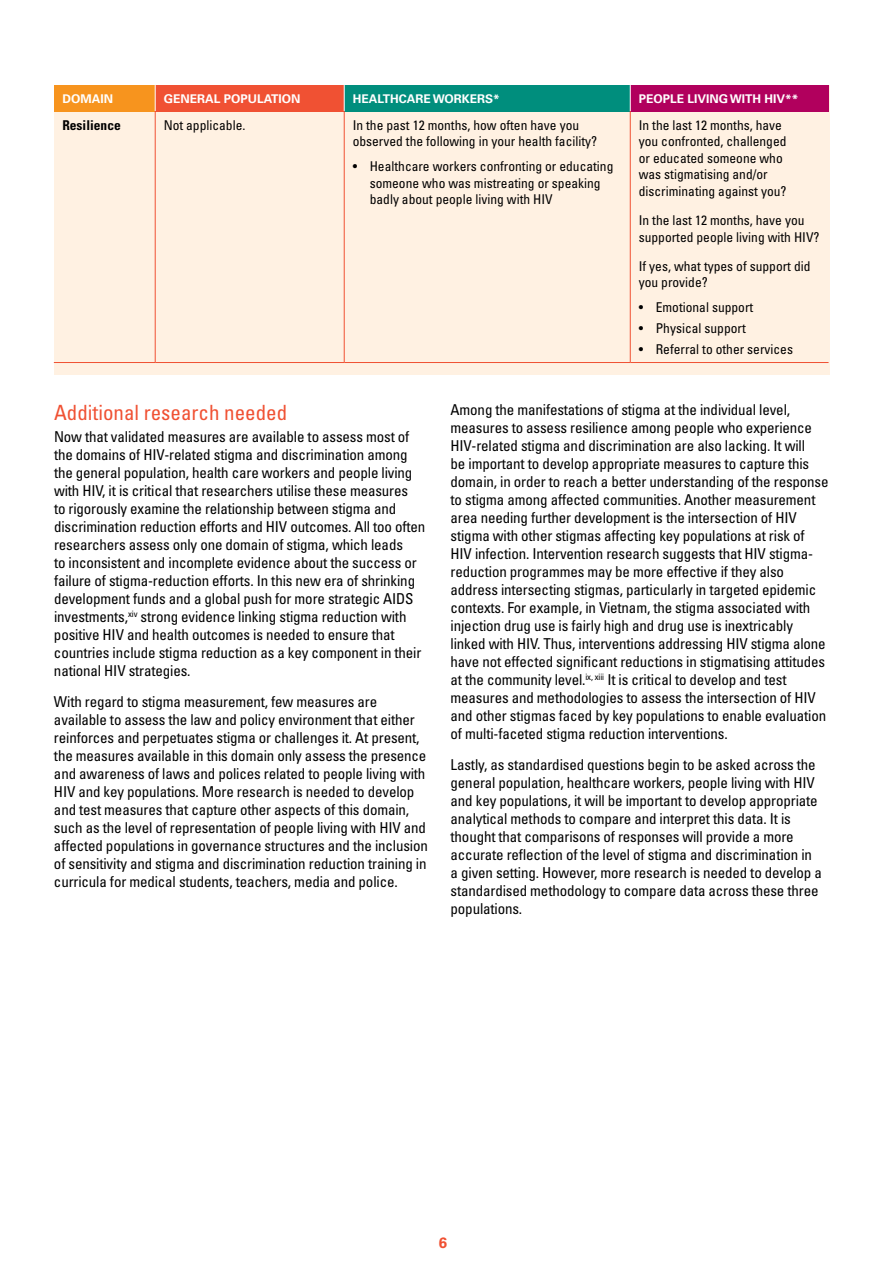
<style>
.page{position:relative;width:893px;height:1263px;background:#fff}
.page>*{position:absolute;margin:0;border:0;box-sizing:border-box;transform-origin:0 0}
.t1{font:condensed 21px "Univers";color:#f05133}
.t2{font:condensed 15px/18px "Univers";letter-spacing:-.01em;color:#000}
.t3{font:700 15px "Univers";color:#f05133}
.t4{font:condensed 13.5px/16.5px "Univers";color:#000}
.t5{font:700 condensed 13.5px "Univers";color:#000}
.t6{font:700 12px "Univers";color:#fff}
</style>
<div class="page">
<div style="left:54px;top:85px;width:775px;height:290px;background:#fff1e2"></div>
<div style="left:54px;top:85px;width:101px;height:26px;background:#f7941e"></div>
<div style="left:155px;top:85px;width:189px;height:26px;background:#f05133"></div>
<div style="left:344px;top:85px;width:286px;height:26px;background:#008e7d"></div>
<div style="left:630px;top:85px;width:198px;height:26px;background:#b1005d"></div>
<svg style="left:155px;top:85px;width:1px;height:26px"></svg>
<svg style="left:344px;top:85px;width:1px;height:26px"></svg>
<svg style="left:630px;top:85px;width:1px;height:26px"></svg>
<hr style="left:155px;top:111px;width:1px;height:251px;background:#f05133">
<hr style="left:344px;top:111px;width:1px;height:251px;background:#f05133">
<hr style="left:630px;top:111px;width:1px;height:251px;background:#f05133">
<hr style="left:54px;top:362px;width:101px;height:1px;background:#f05133">
<hr style="left:155px;top:362px;width:189px;height:1px;background:#f05133">
<hr style="left:344px;top:362px;width:286px;height:1px;background:#f05133">
<hr style="left:630px;top:362px;width:198px;height:1px;background:#f05133">
<p class="t6" style="left:62px;top:91px;width:52px">DOMAIN</p>
<p class="t6" style="left:164px;top:91px;width:138px">GENERAL POPULATION</p>
<p class="t6" style="left:353px;top:91px;width:149px">HEALTHCARE WORKERS*</p>
<p class="t6" style="left:639px;top:91px;width:161px">PEOPLE LIVING WITH HIV**</p>
<p class="t5" style="left:62px;top:117px;width:60px">Resilience</p>
<p class="t4" style="left:164px;top:117px;width:83px">Not applicable.</p>
<p class="t4" style="left:353px;top:117px;width:246px">In the past 12 months, how often have you observed the following in your health facility?</p>
<p class="t4" style="left:370px;top:158px;width:245px;text-indent:-17px">• Healthcare workers confronting or educating someone who was mistreating or speaking badly about people living with HIV</p>
<p class="t4" style="left:639px;top:117px;width:149px">In the last 12 months, have you confronted, challenged or educated someone who was stigmatising and/or discriminating against you?</p>
<p class="t4" style="left:639px;top:212px;width:182px">In the last 12 months, have you supported people living with HIV?</p>
<p class="t4" style="left:639px;top:258px;width:173px">If yes, what types of support did you provide?</p>
<p class="t4" style="left:639px;top:299px;width:116px">• Emotional support</p>
<p class="t4" style="left:639px;top:320px;width:108px">• Physical support</p>
<p class="t4" style="left:639px;top:341px;width:156px">• Referral to other services</p>
<h1 class="t1" style="left:54px;top:399px;width:235px">Additional research needed</h1>
<p class="t2" style="left:54px;top:428px;width:373px">Now that validated measures are available to assess most of the domains of HIV-related stigma and discrimination among the general population, health care workers and people living with HIV, it is critical that researchers utilise these measures<br>to rigorously examine the relationship between stigma and discrimination reduction efforts and HIV outcomes. All too often researchers assess only one domain of stigma, which leads<br>to inconsistent and incomplete evidence about the success or failure of stigma-reduction efforts. In this new era of shrinking development funds and a global push for more strategic AIDS investments,<sup>xiv</sup> strong evidence linking stigma reduction with positive HIV and health outcomes is needed to ensure that countries include stigma reduction as a key component in their national HIV strategies.</p>
<p class="t2" style="left:54px;top:692px;width:375px">With regard to stigma measurement, few measures are available to assess the law and policy environment that either reinforces and perpetuates stigma or challenges it. At present, the measures available in this domain only assess the presence and awareness of laws and polices related to people living with HIV and key populations. More research is needed to develop and test measures that capture other aspects of this domain, such as the level of representation of people living with HIV and affected populations in governance structures and the inclusion of sensitivity and stigma and discrimination reduction training in curricula for medical students, teachers, media and police.</p>
<p class="t2" style="left:451px;top:401px;width:379px">Among the manifestations of stigma at the individual level, measures to assess resilience among people who experience HIV-related stigma and discrimination are also lacking. It will<br>be important to develop appropriate measures to capture this domain, in order to reach a better understanding of the response to stigma among affected communities. Another measurement area needing further development is the intersection of HIV stigma with other stigmas affecting key populations at risk of HIV infection. Intervention research suggests that HIV stigma&shy;reduction programmes may be more effective if they also address intersecting stigmas, particularly in targeted epidemic contexts. For example, in Vietnam, the stigma associated with injection drug use is fairly high and drug use is inextricably linked with HIV. Thus, interventions addressing HIV stigma alone have not effected significant reductions in stigmatising attitudes at the community level.<sup>ix,</sup> <sup>xiii</sup> It is critical to develop and test measures and methodologies to assess the intersection of HIV and other stigmas faced by key populations to enable evaluation of multi-faceted stigma reduction interventions.</p>
<p class="t2" style="left:451px;top:755px;width:373px">Lastly, as standardised questions begin to be asked across the general population, healthcare workers, people living with HIV and key populations, it will be important to develop appropriate analytical methods to compare and interpret this data. It is thought that comparisons of responses will provide a more accurate reflection of the level of stigma and discrimination in a given setting. However, more research is needed to develop a standardised methodology to compare data across these three populations.</p>
<p class="t3" style="left:439px;top:1234px;width:10px">6</p>
</div>
